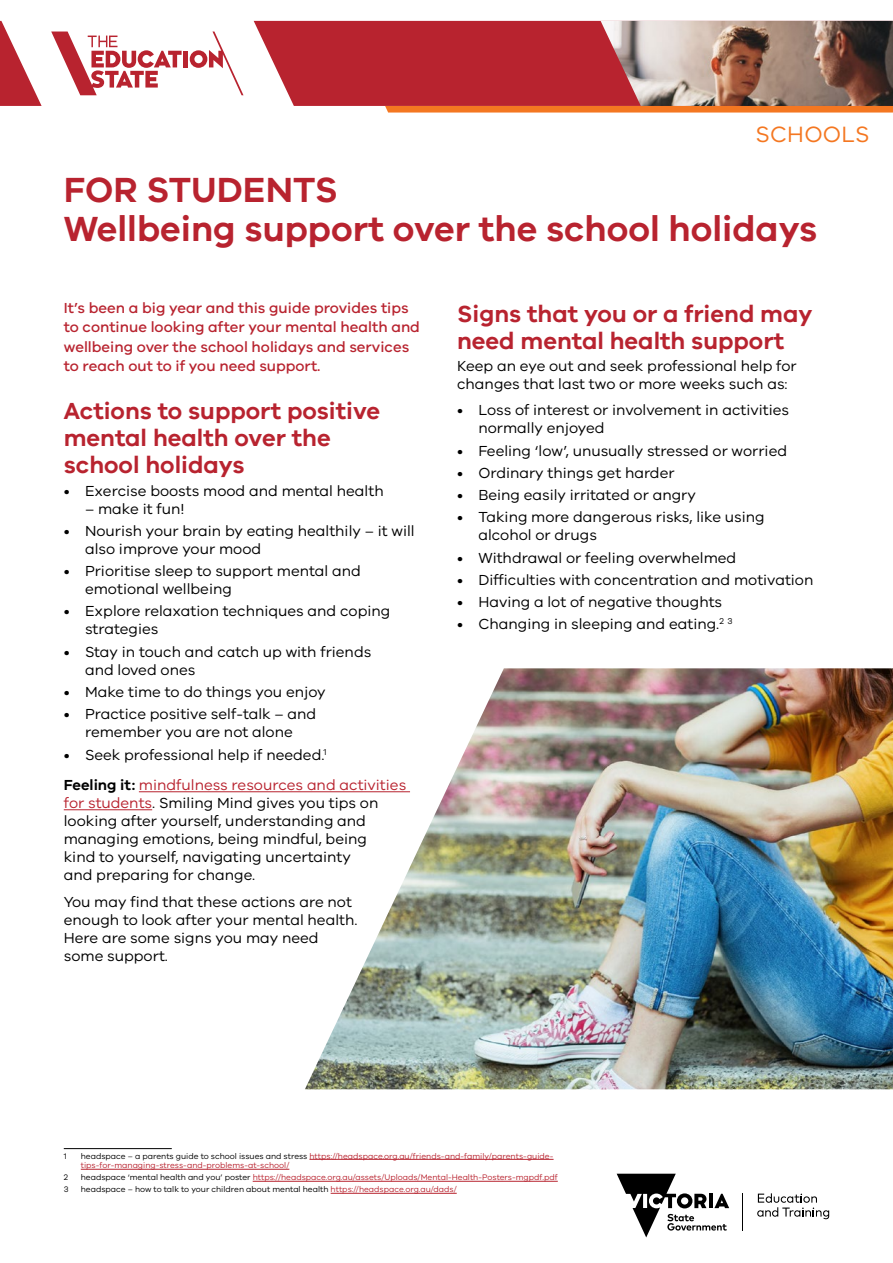
<style>
.page{position:relative;width:893px;height:1263px;background:#fff}
.page>*{position:absolute;margin:0;border:0;box-sizing:border-box;transform-origin:0 0}
.H1_red{font:600 36px/39px "VIC";color:#b8232f}
.H2_-_Red{font:600 24px/27px "VIC";color:#b8232f}
.H1_red-2{font:22.8px "VIC";letter-spacing:.01em;color:#f47721}
.Body{font:15px/18px "VIC";color:#000}
.Intro_Paragraph_-_Re{font:500 15px/19.5px "VIC";color:#b8232f}
.Footnote_text{font:8.25px/9.9px "VIC";color:#b8232f}
.Footnote_text-2{font:8.25px "VIC";color:#000}
.s1{font-weight:600}
.s2{color:#b8232f}
.s3{color:#000}
</style>
<div class="page">
<svg style="left:385px;top:106px;width:508px;height:7px;background:#f48030"></svg>
<svg style="left:0;top:21px;width:42px;height:85px"></svg>
<div style="left:254px;top:21px;width:347px;height:85px;background:#b8232f"></div>
<div style="left:183px;top:51px;width:5px;height:16px;background:#b8232f"></div>
<svg style="left:190px;top:32px;width:53px;height:63px"></svg>
<svg style="left:51px;top:32px;width:131px;height:63px"></svg>
<img style="left:305px;top:668px;width:588px;height:421px">
<hr style="left:742px;top:1193px;width:1px;height:38px;background:#000">
<svg style="left:617px;top:1174px;width:112px;height:63px"></svg>
<svg style="left:757px;top:1193px;width:72px;height:26px"></svg>
<hr style="left:139px;top:791px;width:271px;height:1px;background:#b8232f">
<hr style="left:64px;top:809px;width:88px;height:1px;background:#b8232f">
<hr style="left:64px;top:1148px;width:108px;height:1px;background:#000">
<hr style="left:309px;top:1159px;width:245px;height:1px;background:#b8232f">
<hr style="left:81px;top:1169px;width:208px;height:1px;background:#b8232f">
<hr style="left:253px;top:1181px;width:305px;height:1px;background:#b8232f">
<hr style="left:331px;top:1193px;width:126px;height:1px;background:#b8232f">
<img style="left:601px;top:21px;width:292px;height:85px">
<p class="H1_red-2" style="left:756px;top:121px;width:115px">SCHOOLS</p>
<p class="H1_red" style="left:64px;top:169px;width:755px">FOR STUDENTS<br>Wellbeing support over the school holidays</p>
<p class="Intro_Paragraph_-_Re" style="left:64px;top:297px;width:358px">It’s been a big year and this guide provides tips to continue looking after your mental health and wellbeing over the school holidays and services to reach out to if you need support.</p>
<p class="H2_-_Red" style="left:64px;top:397px;width:318px">Actions to support positive mental health over the school holidays</p>
<p class="Body" style="left:64px;top:481px;width:321px">• Exercise boosts mood and mental health</p>
<p class="Body" style="left:85px;top:499px;width:101px">– make it fun!</p>
<p class="Body" style="left:85px;top:521px;width:331px;text-indent:-21px">• Nourish your brain by eating healthily – it will also improve your mood</p>
<p class="Body" style="left:85px;top:562px;width:277px;text-indent:-21px">• Prioritise sleep to support mental and emotional wellbeing</p>
<p class="Body" style="left:85px;top:602px;width:307px;text-indent:-21px">• Explore relaxation techniques and coping strategies</p>
<p class="Body" style="left:85px;top:642px;width:288px;text-indent:-21px">• Stay in touch and catch up with friends and loved ones</p>
<p class="Body" style="left:64px;top:682px;width:263px">• Make time to do things you enjoy</p>
<p class="Body" style="left:64px;top:705px;width:254px;text-align:center">• Practice positive self-talk – and remember you are not alone</p>
<p class="Body" style="left:64px;top:745px;width:264px">• Seek professional help if needed.<sup>1</sup></p>
<p class="Body" style="left:64px;top:776px;width:344px"><span class="s1">Feeling it:</span> <span class="s2">mindfulness resources and activities for students</span>. Smiling Mind gives you tips on looking after yourself, understanding and managing emotions, being mindful, being<br>kind to yourself, navigating uncertainty<br>and preparing for change.</p>
<p class="Body" style="left:64px;top:892px;width:295px">You may find that these actions are not enough to look after your mental health.<br>Here are some signs you may need some support.</p>
<p class="H2_-_Red" style="left:457px;top:299px;width:357px">Signs that you or a friend may need mental health support</p>
<p class="Body" style="left:457px;top:356px;width:341px">Keep an eye out and seek professional help for changes that last two or more weeks such as:</p>
<p class="Body" style="left:478px;top:401px;width:312px;text-indent:-21px">• Loss of interest or involvement in activities normally enjoyed</p>
<p class="Body" style="left:457px;top:441px;width:331px">• Feeling ‘low’, unusually stressed or worried</p>
<p class="Body" style="left:457px;top:463px;width:219px">• Ordinary things get harder</p>
<p class="Body" style="left:457px;top:486px;width:240px">• Being easily irritated or angry</p>
<p class="Body" style="left:478px;top:508px;width:288px;text-indent:-21px">• Taking more dangerous risks, like using alcohol or drugs</p>
<p class="Body" style="left:457px;top:548px;width:281px">• Withdrawal or feeling overwhelmed</p>
<p class="Body" style="left:457px;top:570px;width:358px">• Difficulties with concentration and motivation</p>
<p class="Body" style="left:457px;top:593px;width:267px">• Having a lot of negative thoughts</p>
<p class="Body" style="left:457px;top:615px;width:277px">• Changing in sleeping and eating.<sup>2</sup> <sup>3</sup></p>
<p class="Footnote_text-2" style="left:64px;top:1151px;width:4px">1</p>
<p class="Footnote_text" style="left:81px;top:1150px;width:474px"><span class="s3">headspace – a parents guide to school issues and stress</span> https://headspace.org.au/friends-and-family/parents-guide&shy;tips-for-managing-stress-and-problems-at-school/</p>
<p class="Footnote_text-2" style="left:64px;top:1173px;width:6px">2</p>
<p class="Footnote_text" style="left:81px;top:1172px;width:478px"><span class="s3">headspace ‘mental health and you’ poster</span> https://headspace.org.au/assets/Uploads/Mental-Health-Posters-mgpdf.pdf</p>
<p class="Footnote_text-2" style="left:64px;top:1185px;width:6px">3</p>
<p class="Footnote_text-2" style="left:81px;top:1185px;width:377px">headspace – how to talk to your children about mental health <span class="s2">https://headspace.org.au/dads/</span></p>
</div>
